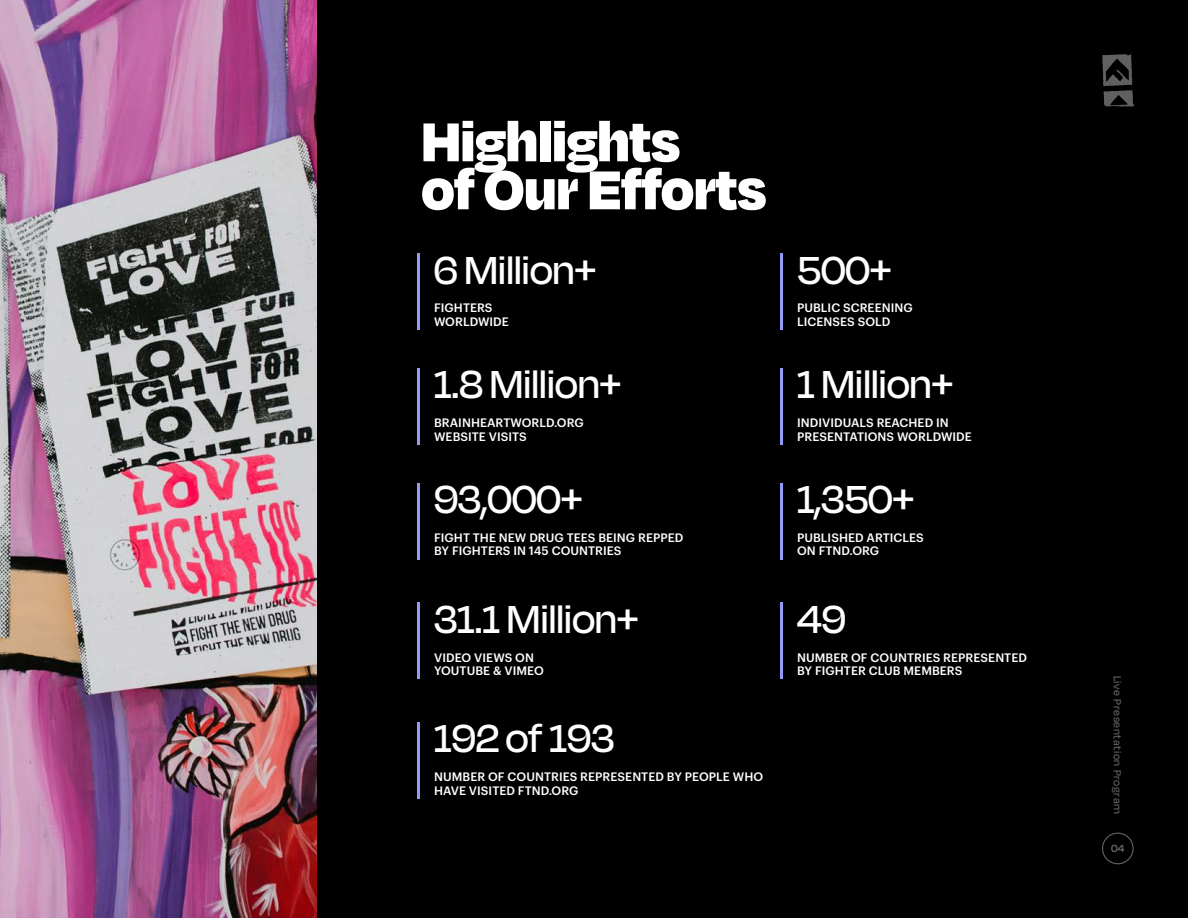
<style>
.page{position:relative;width:1188px;height:918px;background:#000}
.page>*{position:absolute;margin:0;border:0;box-sizing:border-box;transform-origin:0 0}
.t1{font:900 63px "Degular";letter-spacing:-.02em;color:#fff}
.t2{font:500 45px "Degular Display";color:#fff}
.t3{font:500 12px/13.5px "Graphik";letter-spacing:.005em;color:#fff}
.t4{font:500 12px "Degular Display";letter-spacing:.06em;color:#5f6062}
.t5{font:600 12px "Degular Display";color:#636466}
</style>
<div class="page">
<div style="left:1102px;top:833px;width:32px;height:31px;border:1px solid #636466;border-radius:50%"></div>
<svg style="left:1102px;top:54px;width:32px;height:53px"></svg>
<hr style="left:417px;top:603px;width:3px;height:76px;background:#9799f9">
<hr style="left:417px;top:722px;width:3px;height:77px;background:#9799f9">
<hr style="left:780px;top:603px;width:3px;height:76px;background:#9799f9">
<hr style="left:417px;top:483px;width:3px;height:77px;background:#9799f9">
<hr style="left:780px;top:483px;width:3px;height:77px;background:#9799f9">
<hr style="left:417px;top:368px;width:3px;height:77px;background:#9799f9">
<hr style="left:780px;top:368px;width:3px;height:77px;background:#9799f9">
<hr style="left:417px;top:253px;width:3px;height:77px;background:#9799f9">
<hr style="left:780px;top:253px;width:3px;height:77px;background:#9799f9">
<img style="left:0;top:0;width:316px;height:918px">
<p class="t1" style="left:421px;top:100px;width:261px">Highlights</p>
<p class="t1" style="left:421px;top:148px;width:347px">of Our Efforts</p>
<p class="t2" style="left:434px;top:244px;width:163px">6 Million+</p>
<p class="t2" style="left:797px;top:244px;width:96px">500+</p>
<p class="t3" style="left:434px;top:300px;width:60px">FIGHTERS</p>
<p class="t3" style="left:434px;top:314px;width:76px">WORLDWIDE</p>
<p class="t3" style="left:797px;top:300px;width:117px">PUBLIC SCREENING</p>
<p class="t3" style="left:797px;top:314px;width:95px">LICENSES SOLD</p>
<p class="t2" style="left:434px;top:359px;width:188px">1.8 Million+</p>
<p class="t2" style="left:797px;top:359px;width:157px">1 Million+</p>
<p class="t3" style="left:434px;top:415px;width:151px">BRAINHEARTWORLD.ORG</p>
<p class="t3" style="left:434px;top:429px;width:94px">WEBSITE VISITS</p>
<p class="t3" style="left:797px;top:415px;width:176px">INDIVIDUALS REACHED IN<br>PRESENTATIONS WORLDWIDE</p>
<p class="t2" style="left:434px;top:474px;width:150px">93,000+</p>
<p class="t2" style="left:797px;top:474px;width:118px">1,350+</p>
<p class="t3" style="left:434px;top:530px;width:251px">FIGHT THE NEW DRUG TEES BEING REPPED</p>
<p class="t3" style="left:434px;top:543px;width:189px">BY FIGHTERS IN 145 COUNTRIES</p>
<p class="t2" style="left:434px;top:593px;width:206px">31.1 Million+</p>
<p class="t3" style="left:434px;top:650px;width:101px">VIDEO VIEWS ON</p>
<p class="t3" style="left:434px;top:663px;width:111px">YOUTUBE &amp; VIMEO</p>
<p class="t2" style="left:434px;top:713px;width:182px">192 of 193</p>
<p class="t3" style="left:434px;top:769px;width:331px">NUMBER OF COUNTRIES REPRESENTED BY PEOPLE WHO<br>HAVE VISITED FTND.ORG</p>
<p class="t3" style="left:797px;top:530px;width:128px">PUBLISHED ARTICLES<br>ON FTND.ORG</p>
<p class="t2" style="left:797px;top:593px;width:50px">49</p>
<p class="t3" style="left:797px;top:650px;width:231px">NUMBER OF COUNTRIES REPRESENTED</p>
<p class="t3" style="left:797px;top:663px;width:167px">BY FIGHTER CLUB MEMBERS</p>
<p class="t4" style="left:1124px;top:676px;width:139px;rotate:90deg">Live Presentation Program</p>
<p class="t5" style="left:1111px;top:842px;width:15px">04</p>
</div>
